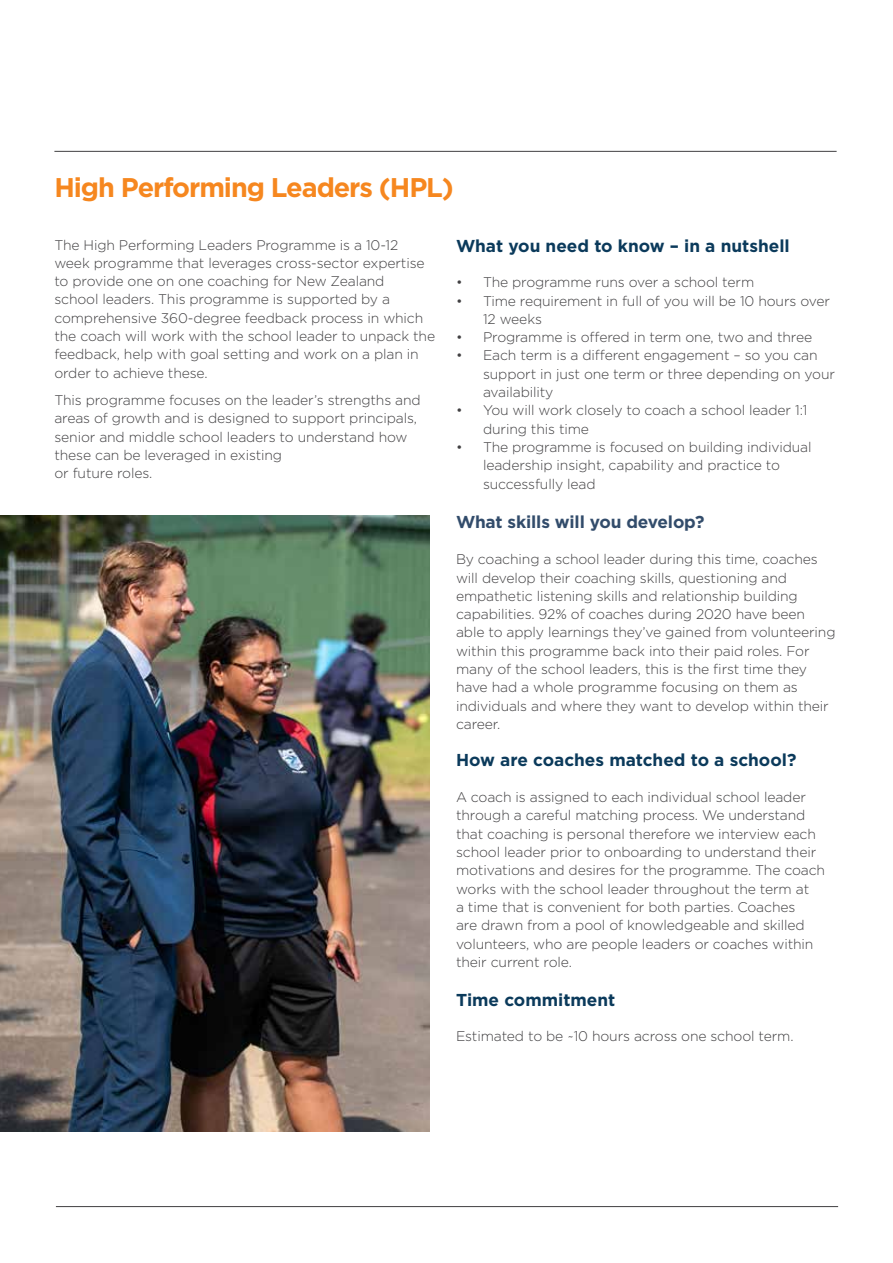
<style>
.page{position:relative;width:893px;height:1263px;background:#fff}
.page>*{position:absolute;margin:0;border:0;box-sizing:border-box;transform-origin:0 0}
.t1{font:700 27px "Gotham";letter-spacing:-.04em;color:#f6871f}
.t2{font:700 17.25px "Gotham";color:#0b3a5b}
.t3{font:700 17.25px "Gotham";letter-spacing:-.01em;color:#324c6b}
.t4{font:300 13.95px/18.3px "Gotham";letter-spacing:-.01em;color:#414042}
</style>
<div class="page">
<hr style="left:54px;top:151px;width:783px;height:1px;background:#414042">
<hr style="left:56px;top:1206px;width:782px;height:1px;background:#414042">
<img style="left:0;top:516px;width:429px;height:615px">
<h1 class="t1" style="left:54px;top:169px;width:401px">High Performing Leaders (HPL)</h1>
<p class="t4" style="left:54px;top:235px;width:382px">The High Performing Leaders Programme is a 10-12 week programme that leverages cross-sector expertise to provide one on one coaching for New Zealand<br>school leaders. This programme is supported by a comprehensive 360-degree feedback process in which the coach will work with the school leader to unpack the feedback, help with goal setting and work on a plan in order to achieve these.</p>
<p class="t4" style="left:54px;top:390px;width:368px">This programme focuses on the leader’s strengths and areas of growth and is designed to support principals, senior and middle school leaders to understand how these can be leveraged in existing<br>or future roles.</p>
<p class="t2" style="left:456px;top:235px;width:335px">What you need to know – in a nutshell</p>
<p class="t4" style="left:456px;top:273px;width:300px">• The programme runs over a school term</p>
<p class="t4" style="left:483px;top:291px;width:348px;text-indent:-27px">• Time requirement in full of you will be 10 hours over<br>12 weeks</p>
<p class="t4" style="left:456px;top:328px;width:358px">• Programme is offered in term one, two and three</p>
<p class="t4" style="left:483px;top:346px;width:353px;text-indent:-27px">• Each term is a different engagement – so you can support in just one term or three depending on your availability</p>
<p class="t4" style="left:483px;top:401px;width:326px;text-indent:-27px">• You will work closely to coach a school leader 1:1 during this time</p>
<p class="t4" style="left:483px;top:437px;width:330px;text-indent:-27px">• The programme is focused on building individual leadership insight, capability and practice to successfully lead</p>
<p class="t3" style="left:456px;top:510px;width:250px">What skills will you develop?</p>
<p class="t4" style="left:456px;top:550px;width:381px">By coaching a school leader during this time, coaches will develop their coaching skills, questioning and empathetic listening skills and relationship building capabilities. 92% of coaches during 2020 have been able to apply learnings they’ve gained from volunteering within this programme back into their paid roles. For many of the school leaders, this is the first time they have had a whole programme focusing on them as individuals and where they want to develop within their career.</p>
<p class="t2" style="left:456px;top:748px;width:342px">How are coaches matched to a school?</p>
<p class="t4" style="left:456px;top:788px;width:371px">A coach is assigned to each individual school leader through a careful matching process. We understand that coaching is personal therefore we interview each school leader prior to onboarding to understand their motivations and desires for the programme. The coach works with the school leader throughout the term at<br>a time that is convenient for both parties. Coaches<br>are drawn from a pool of knowledgeable and skilled volunteers, who are people leaders or coaches within their current role.</p>
<p class="t2" style="left:456px;top:988px;width:161px">Time commitment</p>
<p class="t4" style="left:456px;top:1026px;width:339px">Estimated to be ~10 hours across one school term.</p>
</div>
